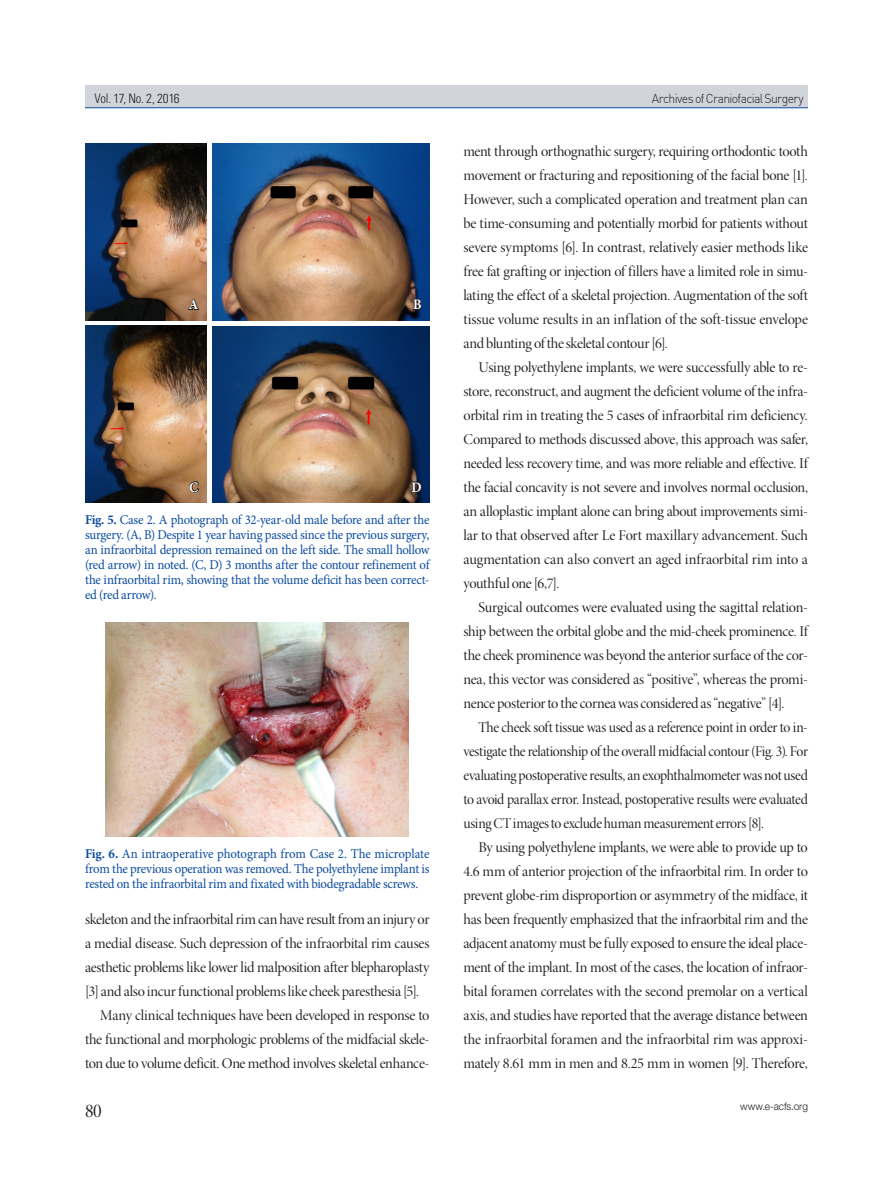
<style>
.page{position:relative;width:893px;height:1191px;background:#fff}
.page>*{position:absolute;margin:0;border:0;box-sizing:border-box;transform-origin:0 0}
.t1{font:19.5px "Minion Pro Disp";color:#231f20;scale:.96 1}
.t2{font:15px/24px "Minion Pro Disp";letter-spacing:-.02em;color:#231f20;text-align:justify}
.t3{font:15px/24px "Minion Pro Disp";letter-spacing:-.02em;color:#231f20;text-align:justify;scale:.96 1}
.t4{font:700 14.4px "Minion Pro";color:#fff;scale:.92 1}
.t5{font:13.5px/15px "Minion Pro";letter-spacing:-.02em;color:#0d4da1;text-align:justify;scale:.95 1}
.t6{font:300 condensed 13.05px "Univers";letter-spacing:-.015em;color:#231f20;scale:.96 1}
.t7{font:300 12.75px "DIN";letter-spacing:-.055em;color:#231f20;scale:.96 1}
.t8{font:300 10.5px "Helvetica Neue LT Std";letter-spacing:-.005em;color:#231f20;scale:.96 1}
.s1{font-weight:700}
</style>
<div class="page">
<div style="left:85px;top:85px;width:723px;height:22px;background:#d2d4dc"></div>
<hr style="left:85px;top:107px;width:723px;height:1px;background:#0d4da1">
<img style="left:106px;top:622px;width:303px;height:214px">
<img style="left:85px;top:144px;width:121px;height:176px">
<img style="left:213px;top:144px;width:216px;height:176px">
<img style="left:85px;top:326px;width:121px;height:176px">
<img style="left:213px;top:326px;width:216px;height:176px">
<svg style="left:188px;top:293px;width:11px;height:18px"></svg>
<svg style="left:188px;top:480px;width:12px;height:13px"></svg>
<svg style="left:412px;top:298px;width:10px;height:13px"></svg>
<svg style="left:410px;top:480px;width:12px;height:13px"></svg>
<p class="t6" style="left:95px;top:91px;width:90px">Vol. 17, No. 2, 2016</p>
<p class="t4" style="left:189px;top:294px;width:12px">A</p>
<p class="t4" style="left:189px;top:477px;width:11px">C</p>
<p class="t4" style="left:413px;top:294px;width:11px">B</p>
<p class="t4" style="left:411px;top:477px;width:13px">D</p>
<p class="t5" style="left:85px;top:512px;width:364px"><span class="s1">Fig. 5.</span> Case 2. A photograph of 32-year-old male before and after the surgery. (A, B) Despite 1 year having passed since the previous surgery, an infraorbital depression remained on the left side. The small hollow (red arrow) in noted. (C, D) 3 months after the contour refinement of the infraorbital rim, showing that the volume deficit has been correct&shy;ed (red arrow).</p>
<p class="t5" style="left:85px;top:846px;width:364px"><span class="s1">Fig. 6.</span> An intraoperative photograph from Case 2. The microplate from the previous operation was removed. The polyethylene implant is rested on the infraorbital rim and fixated with biodegradable screws.</p>
<p class="t2" style="left:85px;top:908px;width:346px">skeleton and the infraorbital rim can have result from an injury or</p>
<p class="t2" style="left:85px;top:932px;width:346px">a medial disease. Such depression of the infraorbital rim causes</p>
<p class="t2" style="left:85px;top:956px;width:346px">aesthetic problems like lower lid malposition after blepharoplasty</p>
<p class="t2" style="left:85px;top:980px;width:336px">[3] and also incur functional problems like cheek paresthesia [5].</p>
<p class="t2" style="left:100px;top:1004px;width:331px">Many clinical techniques have been developed in response to</p>
<p class="t2" style="left:85px;top:1028px;width:346px">the functional and morphologic problems of the midfacial skele-</p>
<p class="t2" style="left:85px;top:1052px;width:346px">ton due to volume deficit. One method involves skeletal enhance-</p>
<h1 class="t1" style="left:85px;top:1099px;width:19px">80</h1>
<p class="t7" style="left:652px;top:90px;width:160px">Archives of Craniofacial Surgery</p>
<p class="t2" style="left:463px;top:140px;width:346px">ment through orthognathic surgery, requiring orthodontic tooth movement or fracturing and repositioning of the facial bone [1].<br>However, such a complicated operation and treatment plan can be time-consuming and potentially morbid for patients without severe symptoms [6]. In contrast, relatively easier methods like free fat grafting or injection of fillers have a limited role in simu&shy;lating the effect of a skeletal projection. Augmentation of the soft tissue volume results in an inflation of the soft-tissue envelope and blunting of the skeletal contour [6].</p>
<p class="t2" style="left:463px;top:356px;width:346px;text-indent:15px">Using polyethylene implants, we were successfully able to re&shy;store, reconstruct, and augment the deficient volume of the infra&shy;orbital rim in treating the 5 cases of infraorbital rim deficiency.<br>Compared to methods discussed above, this approach was safer, needed less recovery time, and was more reliable and effective. If the facial concavity is not severe and involves normal occlusion, an alloplastic implant alone can bring about improvements simi&shy;lar to that observed after Le Fort maxillary advancement. Such augmentation can also convert an aged infraorbital rim into a youthful one [6,7].</p>
<p class="t2" style="left:463px;top:596px;width:346px;text-indent:15px">Surgical outcomes were evaluated using the sagittal relation&shy;ship between the orbital globe and the mid-cheek prominence. If the cheek prominence was beyond the anterior surface of the cor&shy;nea, this vector was considered as “positive”, whereas the promi&shy;nence posterior to the cornea was considered as “negative” [4].</p>
<p class="t3" style="left:463px;top:716px;width:360px;text-indent:15px">The cheek soft tissue was used as a reference point in order to in&shy;vestigate the relationship of the overall midfacial contour (Fig. 3). For evaluating postoperative results, an exophthalmometer was not used to avoid parallax error. Instead, postoperative results were evaluated using CT images to exclude human measurement errors [8].</p>
<p class="t2" style="left:463px;top:836px;width:346px;text-indent:15px">By using polyethylene implants, we were able to provide up to 4.6 mm of anterior projection of the infraorbital rim. In order to prevent globe-rim disproportion or asymmetry of the midface, it has been frequently emphasized that the infraorbital rim and the adjacent anatomy must be fully exposed to ensure the ideal place&shy;ment of the implant. In most of the cases, the location of infraor&shy;bital foramen correlates with the second premolar on a vertical axis, and studies have reported that the average distance between the infraorbital foramen and the infraorbital rim was approxi&shy;mately 8.61 mm in men and 8.25 mm in women [9]. Therefore,</p>
<p class="t8" style="left:740px;top:1100px;width:72px">www.e-acfs.org</p>
</div>
